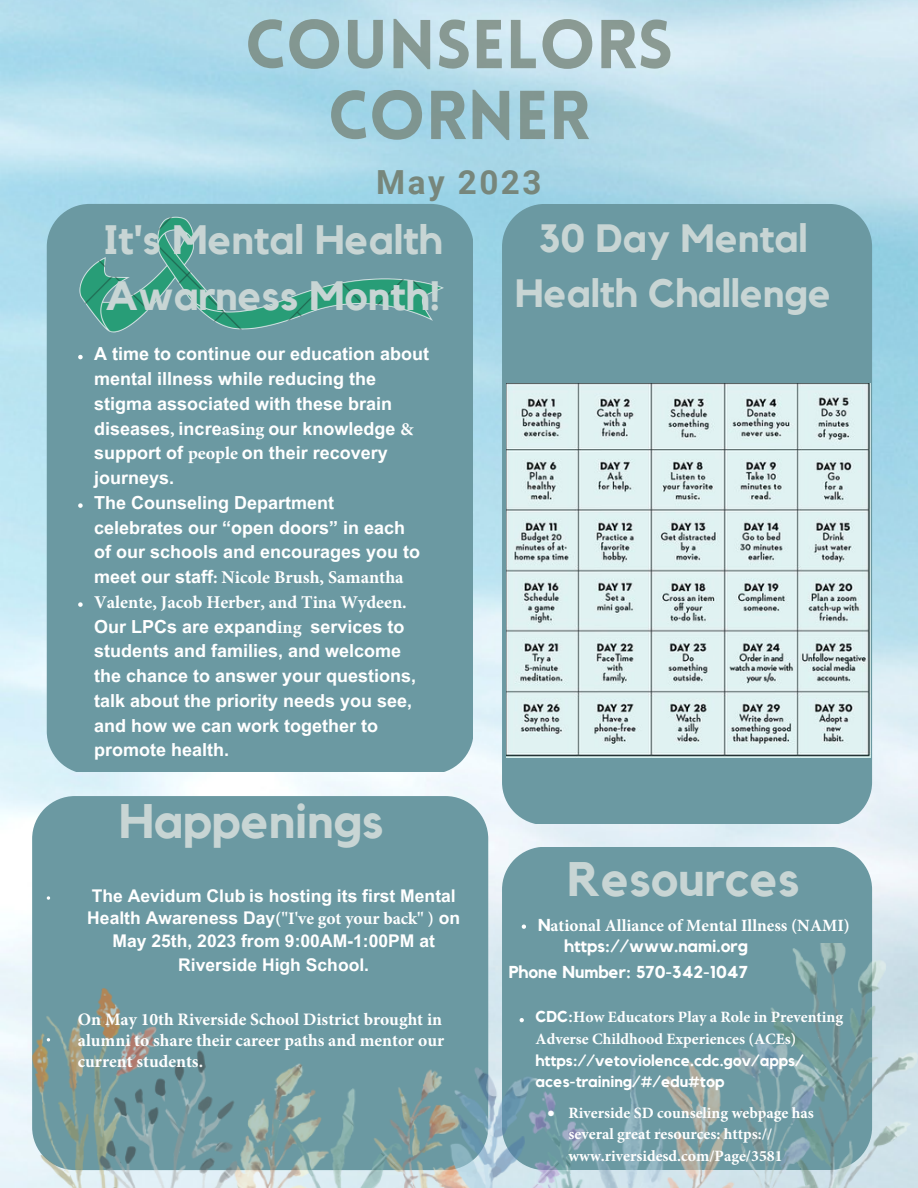
<style>
.page{position:relative;width:918px;height:1188px;background:#fff}
.page>*{position:absolute;margin:0;border:0;box-sizing:border-box;transform-origin:0 0}
.t1{font:900 67.5px/70.8px "Lovelo";color:#77867b;text-align:center}
.t2{font:700 48.3px "Kollektif";color:#c8d5d4}
.t3{font:700 40.95px/56.2px "Kollektif";color:#c8d5d4}
.t4{font:700 39.45px/55.2px "Kollektif";color:#c8d5d4;text-align:center}
.t5{font:700 33.15px "Roboto";letter-spacing:.075em;color:#77867b}
.t6{font:700 18px/24.8px "Arial MT Pro";color:#fff}
.t7{font:700 17.55px/23px "Arial MT Pro";color:#fff;text-align:center}
.t8{font:700 17.55px/21px "Minion Pro";color:#fff;text-align:justify}
.t9{font:700 17.25px/26.4px "Kollektif";color:#fff;text-align:right}
.t10{font:700 17.25px "Minion Pro";color:#fff}
.t11{font:700 15.75px/22.2px "Minion Pro";color:#fff}
.t12{font:700 15.75px "Kollektif";color:#fff}
.s1{font-family:"Minion Pro"}
.s2{font-family:"Kollektif"}
</style>
<div class="page">
<div style="left:47px;top:204px;width:426px;height:568px;background:#6b99a2"></div>
<div style="left:502px;top:847px;width:370px;height:97px;background:#6b99a2"></div>
<div style="left:502px;top:204px;width:370px;height:620px;background:#6b99a2"></div>
<div style="left:32px;top:796px;width:456px;height:148px;background:#6b99a2"></div>
<img style="left:32px;top:944px;width:886px;height:244px">
<img style="left:77px;top:216px;width:366px;height:118px">
<img style="left:507px;top:383px;width:363px;height:375px">
<svg style="left:78px;top:355px;width:5px;height:4px"></svg>
<svg style="left:78px;top:503px;width:5px;height:5px"></svg>
<svg style="left:78px;top:602px;width:5px;height:5px"></svg>
<svg style="left:522px;top:925px;width:4px;height:4px"></svg>
<svg style="left:520px;top:1018px;width:4px;height:4px"></svg>
<svg style="left:47px;top:896px;width:3px;height:4px"></svg>
<h1 class="t1" style="left:245px;top:16px;width:430px">COUNSELORS<br>CORNER</h1>
<p class="t5" style="left:376px;top:164px;width:167px">May 2023</p>
<p class="t3" style="left:104px;top:213px;width:340px">It's Mental Health<br>Awarness Month!</p>
<p class="t6" style="left:94px;top:344px;width:337px">A time to continue our education about mental illness while reducing the stigma associated with these brain diseases<span class="s1">,</span> incre<span class="s1">a</span>s<span class="s1">ing</span> our knowledge <span class="s1">&amp; </span>support of <span class="s1">people</span> on their recovery journeys.<br>The Counseling Department<br>celebrates our “open doors” in each<br>of our schools and encourages you to meet our staff<span class="s1">: Nicole Brush, Samantha<br>Valente, Jacob Herber, and Tina Wydeen.<br></span>Our LPCs are expand<span class="s1">ing</span> services to students and families, and welcome the chance to answer your questions, talk about the priority needs you see, and how we can work together to promote health.</p>
<p class="t2" style="left:119px;top:799px;width:266px">Happenings</p>
<p class="t7" style="left:87px;top:886px;width:374px">The Aevidum Club is hosting its first Mental Health Awareness Day<span class="s1">("I've got your back" )</span> on May 25th, 2023 from 9:00AM-1:00PM at Riverside High School.</p>
<p class="t8" style="left:78px;top:1009px;width:368px">On May 10th Riverside School District brought in alumni to share their career paths and mentor our current students.</p>
<p class="t4" style="left:515px;top:212px;width:318px">30 Day Mental<br>Health Challenge</p>
<p class="t2" style="left:568px;top:857px;width:234px">Resources</p>
<p class="t10" style="left:538px;top:915px;width:313px"><span class="s2">N</span>ational Alliance of Mental Illness (NAMI)</p>
<p class="t9" style="left:509px;top:933px;width:241px">https://www.nami.org<br>Phone Number: 570-342-1047</p>
<p class="t11" style="left:536px;top:1006px;width:309px"><span class="s2">CDC:</span>How Educators Play a Role in Preventing<br>Adverse Childhood Experiences (ACEs) <span class="s2">https://vetoviolence.cdc.gov/apps/</span></p>
<p class="t12" style="left:536px;top:1074px;width:190px">aces-training/#/edu#top</p>
<p class="t11" style="left:569px;top:1102px;width:247px;line-height:21.5px;text-indent:-21px">• Riverside SD counseling webpage has several great resources: https:// www.riversidesd.com/Page/3581</p>
</div>
